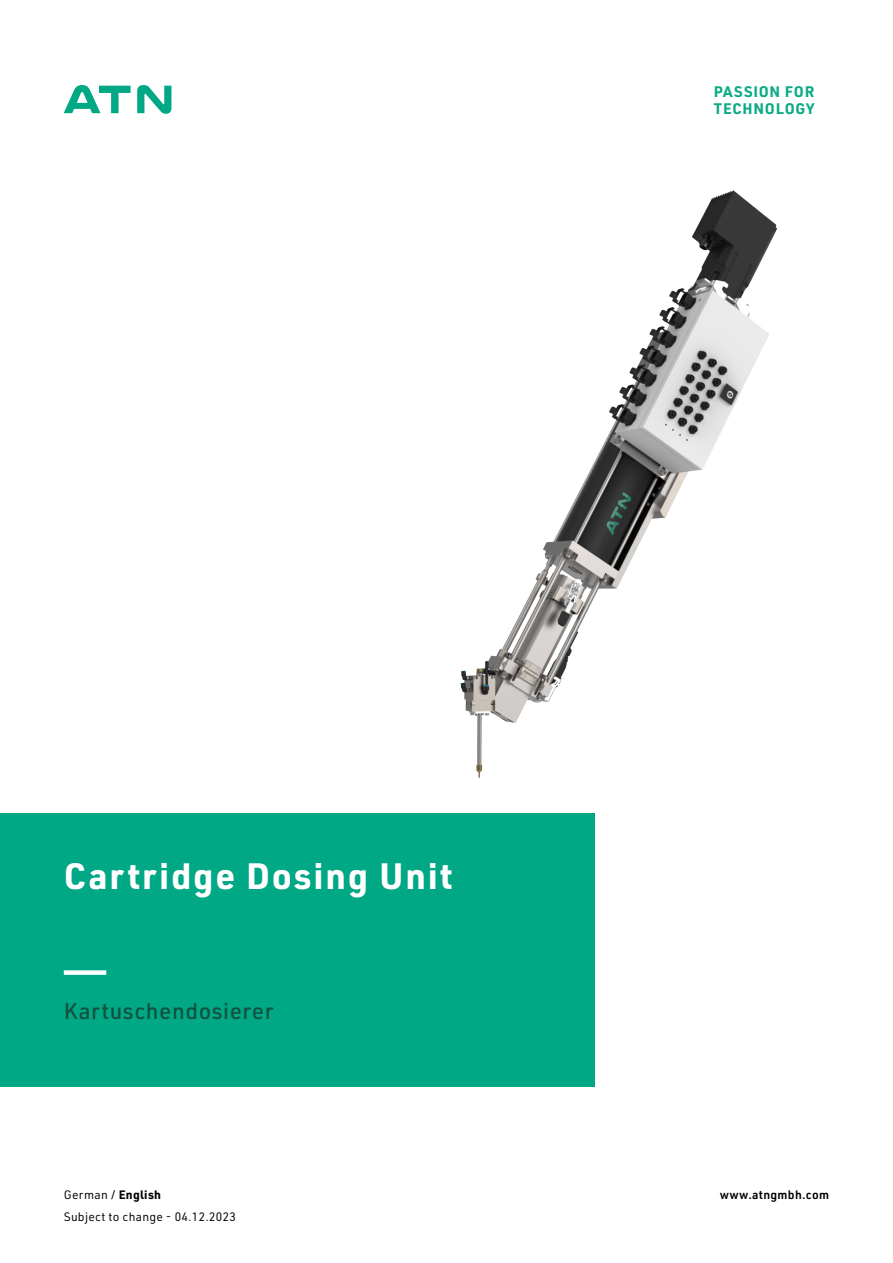
<style>
.page{position:relative;width:893px;height:1263px;background:#fff}
.page>*{position:absolute;margin:0;border:0;box-sizing:border-box;transform-origin:0 0}
.t1{font:700 36px "URWDIN";letter-spacing:.05em;color:#fff}
.Bildunterschrift{font:500 22.5px "URWDIN";letter-spacing:.025em;color:#12513e}
.t2{font:700 15px/16.5px "URWDIN";letter-spacing:.05em;color:#0caa85}
.t3{font:12px "URWDIN";letter-spacing:.025em;color:#000}
.Bildunterschrift-2{font:600 12px "URWDIN";letter-spacing:.025em;color:#000}
.s1{font-weight:700}
</style>
<div class="page">
<img style="left:460px;top:190px;width:317px;height:588px">
<div style="left:0;top:813px;width:594px;height:273px;background:#00a885"></div>
<svg style="left:64px;top:85px;width:67px;height:28px"></svg>
<svg style="left:137px;top:85px;width:34px;height:29px"></svg>
<div style="left:64px;top:970px;width:42px;height:5px;background:#fff"></div>
<p class="t2" style="left:714px;top:83px;width:102px">PASSION FOR<br>TECHNOLOGY</p>
<p class="t1" style="left:64px;top:851px;width:390px">Cartridge Dosing Unit</p>
<p class="Bildunterschrift" style="left:64px;top:996px;width:211px">Kartuschendosierer</p>
<p class="t3" style="left:64px;top:1187px;width:99px">German / <span class="s1">English</span></p>
<p class="t3" style="left:64px;top:1208px;width:174px">Subject to change - 04.12.2023</p>
<p class="Bildunterschrift-2" style="left:720px;top:1187px;width:111px">www.atngmbh.com</p>
</div>
